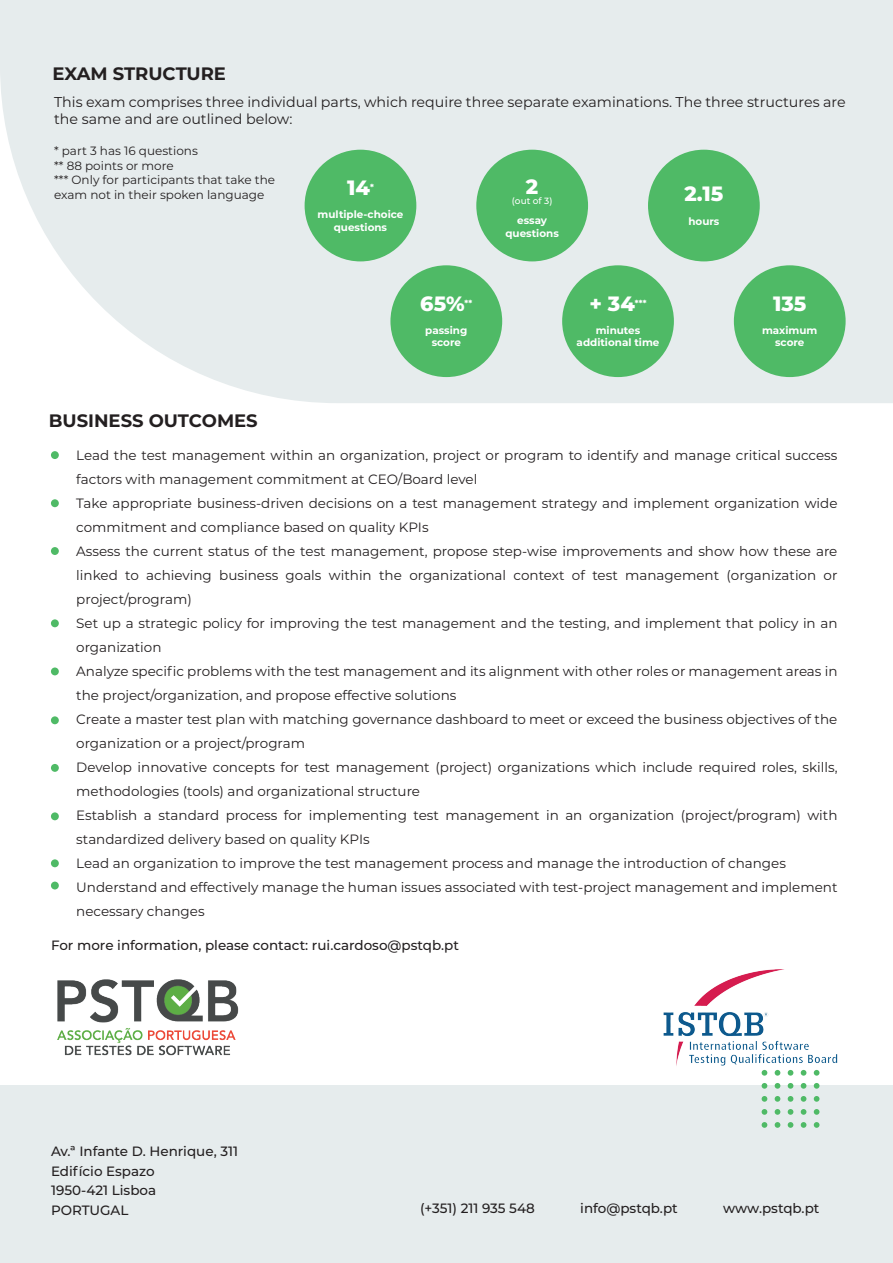
<style>
.page{position:relative;width:893px;height:1263px;background:#fff}
.page>*{position:absolute;margin:0;border:0;box-sizing:border-box;transform-origin:0 0}
.t1{font:800 20.7px "Montserrat";color:#fff}
.t2{font:700 18px "Montserrat";color:#231f20}
.t3{font:14.25px/16.5px "Montserrat";color:#231f20}
.t4{font:13.5px/24px "Montserrat";color:#231f20}
.t5{font:500 13.5px/19.5px "Montserrat";color:#231f20}
.t6{font:12px/14.4px "Montserrat";color:#231f20}
.t7{font:700 10.35px/12.5px "Montserrat";color:#fff;text-align:center}
.t8{font:500 9px "Montserrat";color:#fff}
.t9{font:800 8.4px "Montserrat";color:#fff}
</style>
<div class="page">
<svg style="left:0;top:0;width:893px;height:403px;background:#e7edee"></svg>
<img style="left:57px;top:979px;width:182px;height:77px">
<img style="left:663px;top:969px;width:175px;height:97px">
<div style="left:476px;top:150px;width:112px;height:111px;background:#4fba66;border-radius:50%"></div>
<div style="left:305px;top:150px;width:111px;height:111px;background:#4fba66;border-radius:50%"></div>
<div style="left:390px;top:265px;width:112px;height:112px;background:#4fba66;border-radius:50%"></div>
<div style="left:734px;top:265px;width:112px;height:112px;background:#4fba66;border-radius:50%"></div>
<div style="left:648px;top:150px;width:112px;height:111px;background:#4fba66;border-radius:50%"></div>
<div style="left:562px;top:265px;width:112px;height:112px;background:#4fba66;border-radius:50%"></div>
<div style="left:0;top:1086px;width:893px;height:177px;background:#e6eced"></div>
<svg style="left:762px;top:1070px;width:5px;height:6px"></svg>
<svg style="left:775px;top:1070px;width:5px;height:6px"></svg>
<svg style="left:788px;top:1070px;width:5px;height:6px"></svg>
<svg style="left:801px;top:1070px;width:5px;height:6px"></svg>
<svg style="left:814px;top:1070px;width:5px;height:6px"></svg>
<svg style="left:762px;top:1083px;width:5px;height:6px"></svg>
<svg style="left:775px;top:1083px;width:5px;height:6px"></svg>
<svg style="left:788px;top:1083px;width:5px;height:6px"></svg>
<svg style="left:801px;top:1083px;width:5px;height:6px"></svg>
<svg style="left:814px;top:1083px;width:5px;height:6px"></svg>
<svg style="left:762px;top:1096px;width:5px;height:6px"></svg>
<svg style="left:775px;top:1096px;width:5px;height:6px"></svg>
<svg style="left:788px;top:1096px;width:5px;height:6px"></svg>
<svg style="left:801px;top:1096px;width:5px;height:6px"></svg>
<svg style="left:814px;top:1096px;width:5px;height:6px"></svg>
<svg style="left:762px;top:1109px;width:5px;height:6px"></svg>
<svg style="left:775px;top:1109px;width:5px;height:6px"></svg>
<svg style="left:788px;top:1109px;width:5px;height:6px"></svg>
<svg style="left:801px;top:1109px;width:5px;height:6px"></svg>
<svg style="left:814px;top:1109px;width:5px;height:6px"></svg>
<svg style="left:762px;top:1122px;width:5px;height:6px"></svg>
<svg style="left:775px;top:1122px;width:5px;height:6px"></svg>
<svg style="left:788px;top:1122px;width:5px;height:6px"></svg>
<svg style="left:801px;top:1122px;width:5px;height:6px"></svg>
<svg style="left:814px;top:1122px;width:5px;height:6px"></svg>
<div style="left:51px;top:451px;width:8px;height:8px;background:#4fba66;border-radius:50%"></div>
<div style="left:51px;top:499px;width:8px;height:8px;background:#4fba66;border-radius:50%"></div>
<div style="left:51px;top:547px;width:8px;height:8px;background:#4fba66;border-radius:50%"></div>
<div style="left:51px;top:619px;width:8px;height:8px;background:#4fba66;border-radius:50%"></div>
<div style="left:51px;top:667px;width:8px;height:8px;background:#4fba66;border-radius:50%"></div>
<div style="left:51px;top:716px;width:8px;height:8px;background:#4fba66;border-radius:50%"></div>
<div style="left:51px;top:812px;width:8px;height:8px;background:#4fba66;border-radius:50%"></div>
<div style="left:51px;top:764px;width:8px;height:8px;background:#4fba66;border-radius:50%"></div>
<div style="left:51px;top:859px;width:8px;height:8px;background:#4fba66;border-radius:50%"></div>
<div style="left:51px;top:881px;width:8px;height:8px;background:#4fba66;border-radius:50%"></div>
<h2 class="t2" style="left:53px;top:61px;width:175px">EXAM STRUCTURE</h2>
<p class="t3" style="left:54px;top:93px;width:793px">This exam comprises three individual parts, which require three separate examinations. The three structures are the same and are outlined below:</p>
<p class="t6" style="left:54px;top:144px;width:223px">* part 3 has 16 questions<br>** 88 points or more<br>*** Only for participants that take the exam not in their spoken language</p>
<h1 class="t1" style="left:347px;top:173px;width:24px">14</h1>
<p class="t9" style="left:370px;top:181px;width:5px">*</p>
<p class="t7" style="left:318px;top:208px;width:87px">multiple-choice questions</p>
<h1 class="t1" style="left:420px;top:288px;width:46px">65%</h1>
<p class="t9" style="left:465px;top:297px;width:9px">**</p>
<p class="t7" style="left:425px;top:324px;width:44px">passing score</p>
<h1 class="t1" style="left:526px;top:171px;width:14px">2</h1>
<p class="t8" style="left:512px;top:195px;width:42px">(out of 3)</p>
<p class="t7" style="left:505px;top:214px;width:55px">essay questions</p>
<h1 class="t1" style="left:589px;top:288px;width:47px">+ 34</h1>
<p class="t9" style="left:635px;top:297px;width:13px">***</p>
<p class="t7" style="left:577px;top:324px;width:84px">minutes additional time</p>
<h1 class="t1" style="left:684px;top:179px;width:41px">2.15</h1>
<p class="t7" style="left:688px;top:214px;width:33px">hours</p>
<h1 class="t1" style="left:773px;top:288px;width:35px">135</h1>
<p class="t7" style="left:762px;top:324px;width:57px">maximum score</p>
<h2 class="t2" style="left:49px;top:408px;width:210px">BUSINESS OUTCOMES</h2>
<p class="t4" style="left:76px;top:442px;width:763px">Lead the test management within an organization, project or program to identify and manage critical success factors with management commitment at CEO/Board level<br>Take appropriate business-driven decisions on a test management strategy and implement organization wide commitment and compliance based on quality KPIs<br>Assess the current status of the test management, propose step-wise improvements and show how these are linked to achieving business goals within the organizational context of test management (organization or project/program)<br>Set up a strategic policy for improving the test management and the testing, and implement that policy in an organization<br>Analyze specific problems with the test management and its alignment with other roles or management areas in the project/organization, and propose effective solutions<br>Create a master test plan with matching governance dashboard to meet or exceed the business objectives of the organization or a project/program<br>Develop innovative concepts for test management (project) organizations which include required roles, skills, methodologies (tools) and organizational structure<br>Establish a standard process for implementing test management in an organization (project/program) with standardized delivery based on quality KPIs<br>Lead an organization to improve the test management process and manage the introduction of changes Understand and effectively manage the human issues associated with test-project management and implement necessary changes</p>
<p class="t5" style="left:51px;top:935px;width:409px">For more information, please contact: rui.cardoso@pstqb.pt</p>
<p class="t5" style="left:51px;top:1141px;width:189px">Av.ª Infante D. Henrique, 311<br>Edifício Espazo<br>1950-421 Lisboa<br>PORTUGAL</p>
<p class="t5" style="left:420px;top:1198px;width:116px">(+351) 211 935 548</p>
<p class="t5" style="left:580px;top:1198px;width:99px">info@pstqb.pt</p>
<p class="t5" style="left:723px;top:1198px;width:98px">www.pstqb.pt</p>
</div>
